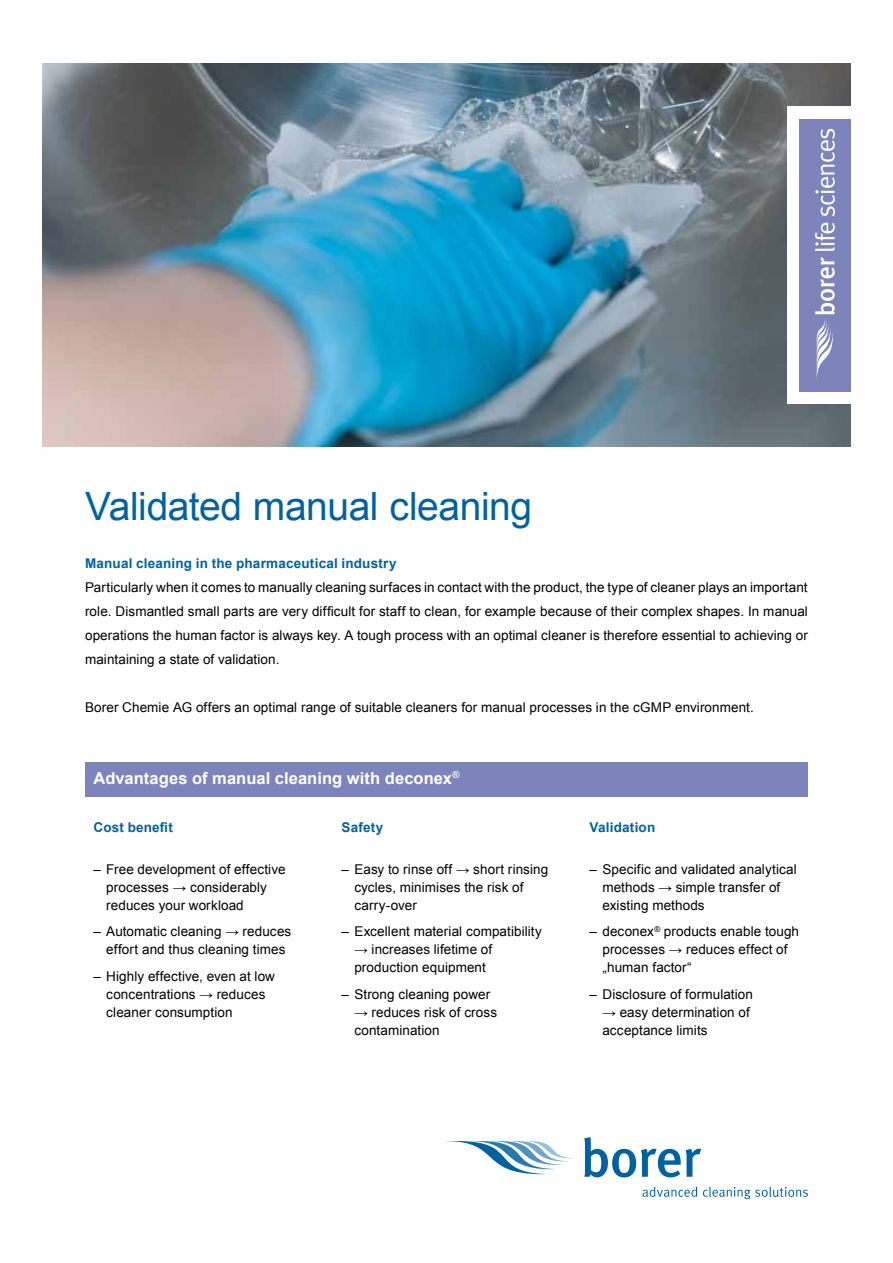
<style>
.page{position:relative;width:893px;height:1263px;background:#fff}
.page>*{position:absolute;margin:0;border:0;box-sizing:border-box;transform-origin:0 0}
.t1{font:39px "Arial";letter-spacing:-.01em;color:#0062a1}
.t2{font:700 16.5px "Arial";letter-spacing:.005em;color:#fff}
.t3{font:13.5px/18px "Arial";letter-spacing:.005em;color:#000}
.t4{font:700 13.5px "Arial";letter-spacing:.015em;color:#0062a1}
</style>
<div class="page">
<svg style="left:446px;top:1141px;width:128px;height:33px"></svg>
<svg style="left:584px;top:1137px;width:117px;height:40px"></svg>
<svg style="left:642px;top:1187px;width:166px;height:12px"></svg>
<img style="left:43px;top:64px;width:807px;height:382px">
<div style="left:85px;top:762px;width:723px;height:34px;background:#7c84bb"></div>
<div style="left:787px;top:106px;width:64px;height:298px;background:#fff"></div>
<div style="left:800px;top:119px;width:51px;height:272px;background:#7c84bb"></div>
<svg style="left:815px;top:257px;width:20px;height:123px"></svg>
<svg style="left:815px;top:223px;width:20px;height:28px"></svg>
<svg style="left:815px;top:129px;width:20px;height:87px"></svg>
<h1 class="t1" style="left:85px;top:481px;width:449px">Validated manual cleaning</h1>
<p class="t4" style="left:85px;top:554px;width:313px">Manual cleaning in the pharmaceutical industry</p>
<p class="t3" style="left:85px;top:575px;width:724px;line-height:24px;text-align:justify">Particularly when it comes to manually cleaning surfaces in contact with the product, the type of cleaner plays an important role. Dismantled small parts are very difficult for staff to clean, for example because of their complex shapes. In manual operations the human factor is always key. A tough process with an optimal cleaner is therefore essential to achieving or maintaining a state of validation.</p>
<p class="t3" style="left:85px;top:698px;width:670px">Borer Chemie AG offers an optimal range of suitable cleaners for manual processes in the cGMP environment.</p>
<p class="t2" style="left:94px;top:767px;width:368px">Advantages of manual cleaning with deconex<sup>®</sup></p>
<p class="t4" style="left:94px;top:818px;width:81px">Cost benefit</p>
<p class="t3" style="left:106px;top:860px;width:181px;text-indent:-13px">– Free development of effective processes → considerably reduces your workload</p>
<p class="t3" style="left:94px;top:923px;width:199px;text-align:center">– Automatic cleaning → reduces effort and thus cleaning times</p>
<p class="t3" style="left:106px;top:967px;width:170px;text-indent:-13px">– Highly effective, even at low concentrations → reduces cleaner consumption</p>
<p class="t4" style="left:342px;top:818px;width:43px">Safety</p>
<p class="t3" style="left:354px;top:860px;width:195px;text-indent:-13px">– Easy to rinse off → short rinsing cycles, minimises the risk of carry-over</p>
<p class="t3" style="left:342px;top:923px;width:202px">– Excellent material compatibility</p>
<p class="t3" style="left:354px;top:941px;width:139px">→ increases lifetime of production equipment</p>
<p class="t3" style="left:342px;top:985px;width:150px">– Strong cleaning power</p>
<p class="t3" style="left:354px;top:1003px;width:144px">→ reduces risk of cross contamination</p>
<p class="t4" style="left:590px;top:818px;width:67px">Validation</p>
<p class="t3" style="left:602px;top:860px;width:196px;text-indent:-13px">– Specific and validated analytical methods → simple transfer of existing methods</p>
<p class="t3" style="left:602px;top:923px;width:198px;text-indent:-13px">– deconex<sup>®</sup> products enable tough processes → reduces effect of „human factor“</p>
<p class="t3" style="left:590px;top:985px;width:165px">– Disclosure of formulation</p>
<p class="t3" style="left:602px;top:1003px;width:149px">→ easy determination of acceptance limits</p>
</div>
